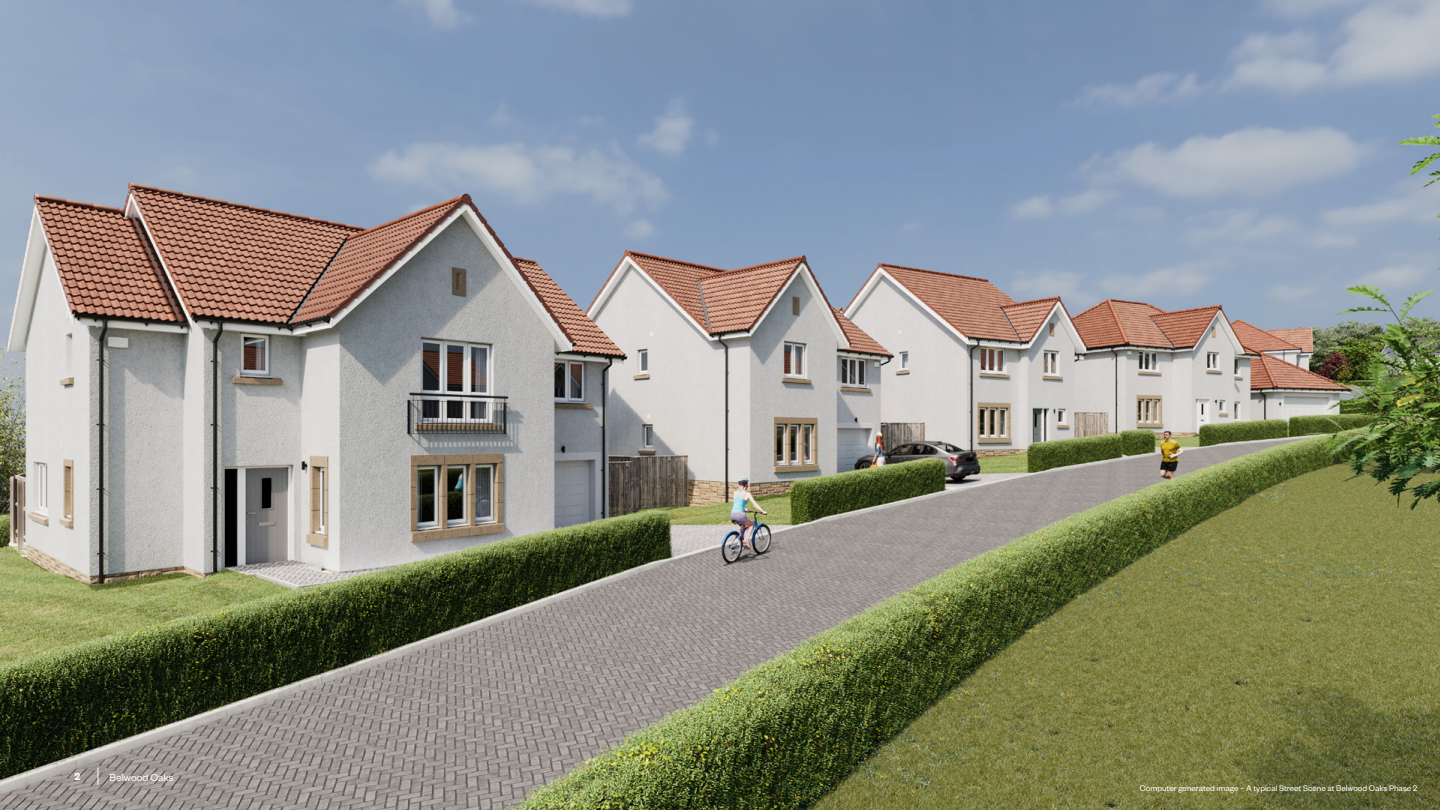
<style>
.page{position:relative;width:1440px;height:810px;background:#fff}
.page>*{position:absolute;margin:0;border:0;box-sizing:border-box;transform-origin:0 0}
.t1{font:11.25px "Founders Grotesk";color:#fff}
.t2{font:11.25px "Founders Grotesk Sm Bd";color:#fff}
.t3{font:9px "Founders Grotesk";color:#fff}
</style>
<div class="page">
<img style="left:0;top:0;width:1440px;height:810px">
<svg style="left:98px;top:768px;width:1px;height:17px"></svg>
<p class="t2" style="left:74px;top:770px;width:7px">2</p>
<p class="t1" style="left:110px;top:770px;width:66px">Belwood Oaks</p>
<p class="t3" style="left:1140px;top:783px;width:279px">Computer generated image – A typical Street Scene at Belwood Oaks Phase 2</p>
</div>
